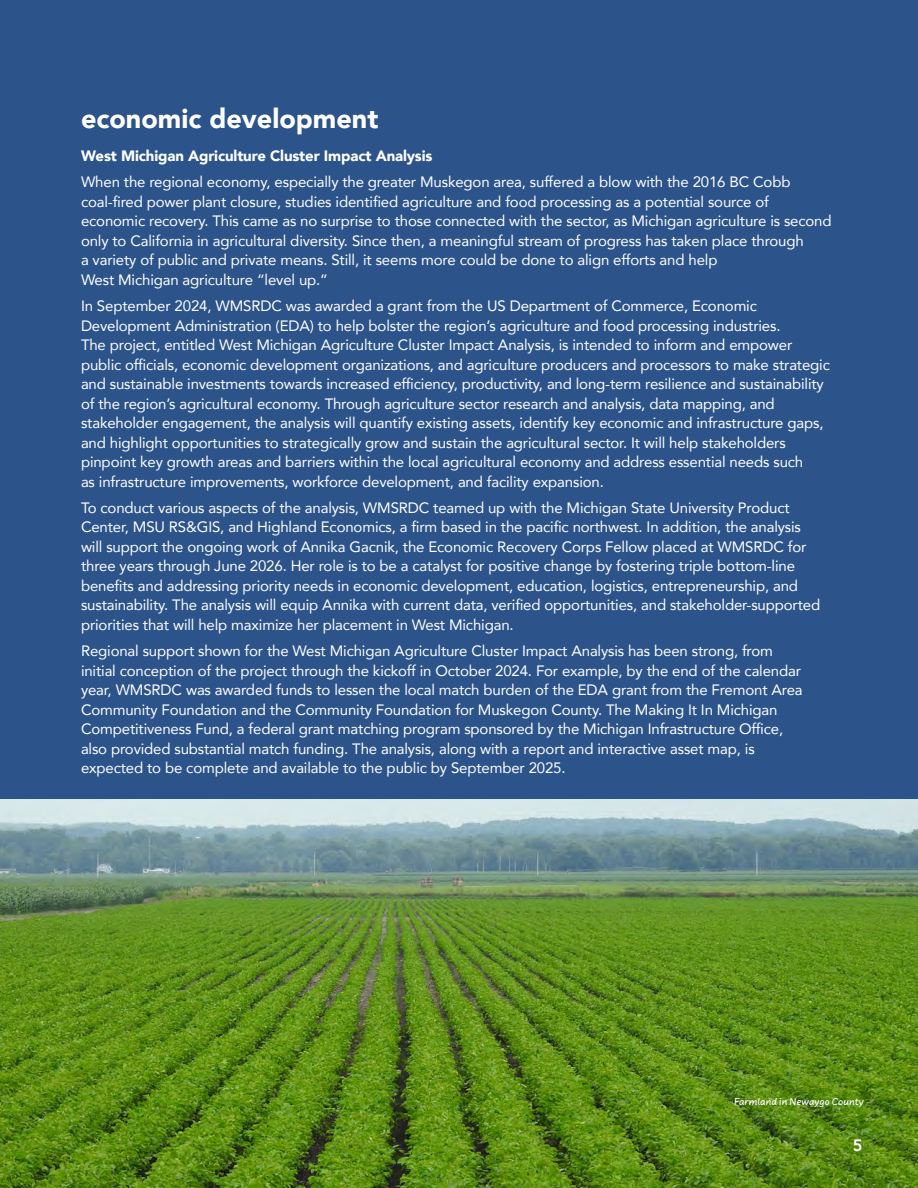
<style>
.page{position:relative;width:918px;height:1188px;background:#fff}
.page>*{position:absolute;margin:0;border:0;box-sizing:border-box;transform-origin:0 0}
.t1{font:900 27px "Avenir";color:#fff}
.t2{font:800 16.5px "Avenir";color:#fff}
.t3{font:15px/19.5px "Avenir";letter-spacing:-.01em;color:#fff}
.t4{font:900 15px "Avenir";letter-spacing:-.01em;color:#fff}
.t5{font:500 10.5px "Uberhand Pro";color:#fff}
</style>
<div class="page">
<div style="left:0;top:0;width:918px;height:1187px;background:#2c548a"></div>
<img style="left:0;top:800px;width:918px;height:388px">
<p class="t1" style="left:81px;top:96px;width:299px">economic development</p>
<p class="t4" style="left:81px;top:143px;width:353px">West Michigan Agriculture Cluster Impact Analysis</p>
<p class="t3" style="left:81px;top:172px;width:752px">When the regional economy, especially the greater Muskegon area, suffered a blow with the 2016 BC Cobb coal-fired power plant closure, studies identified agriculture and food processing as a potential source of economic recovery. This came as no surprise to those connected with the sector, as Michigan agriculture is second only to California in agricultural diversity. Since then, a meaningful stream of progress has taken place through<br>a variety of public and private means. Still, it seems more could be done to align efforts and help<br>West Michigan agriculture “level up.”</p>
<p class="t3" style="left:81px;top:296px;width:750px">In September 2024, WMSRDC was awarded a grant from the US Department of Commerce, Economic Development Administration (EDA) to help bolster the region’s agriculture and food processing industries.<br>The project, entitled West Michigan Agriculture Cluster Impact Analysis, is intended to inform and empower public officials, economic development organizations, and agriculture producers and processors to make strategic and sustainable investments towards increased efficiency, productivity, and long-term resilience and sustainability of the region’s agricultural economy. Through agriculture sector research and analysis, data mapping, and stakeholder engagement, the analysis will quantify existing assets, identify key economic and infrastructure gaps, and highlight opportunities to strategically grow and sustain the agricultural sector. It will help stakeholders pinpoint key growth areas and barriers within the local agricultural economy and address essential needs such<br>as infrastructure improvements, workforce development, and facility expansion.</p>
<p class="t3" style="left:81px;top:498px;width:741px">To conduct various aspects of the analysis, WMSRDC teamed up with the Michigan State University Product Center, MSU RS&amp;GIS, and Highland Economics, a firm based in the pacific northwest. In addition, the analysis will support the ongoing work of Annika Gacnik, the Economic Recovery Corps Fellow placed at WMSRDC for three years through June 2026. Her role is to be a catalyst for positive change by fostering triple bottom-line benefits and addressing priority needs in economic development, education, logistics, entrepreneurship, and sustainability. The analysis will equip Annika with current data, verified opportunities, and stakeholder-supported priorities that will help maximize her placement in West Michigan.</p>
<p class="t3" style="left:81px;top:641px;width:723px">Regional support shown for the West Michigan Agriculture Cluster Impact Analysis has been strong, from initial conception of the project through the kickoff in October 2024. For example, by the end of the calendar year, WMSRDC was awarded funds to lessen the local match burden of the EDA grant from the Fremont Area Community Foundation and the Community Foundation for Muskegon County. The Making It In Michigan Competitiveness Fund, a federal grant matching program sponsored by the Michigan Infrastructure Office, also provided substantial match funding. The analysis, along with a report and interactive asset map, is expected to be complete and available to the public by September 2025.</p>
<p class="t5" style="left:734px;top:1094px;width:131px">Farmland in Newaygo County</p>
<p class="t2" style="left:853px;top:1132px;width:11px">5</p>
</div>
